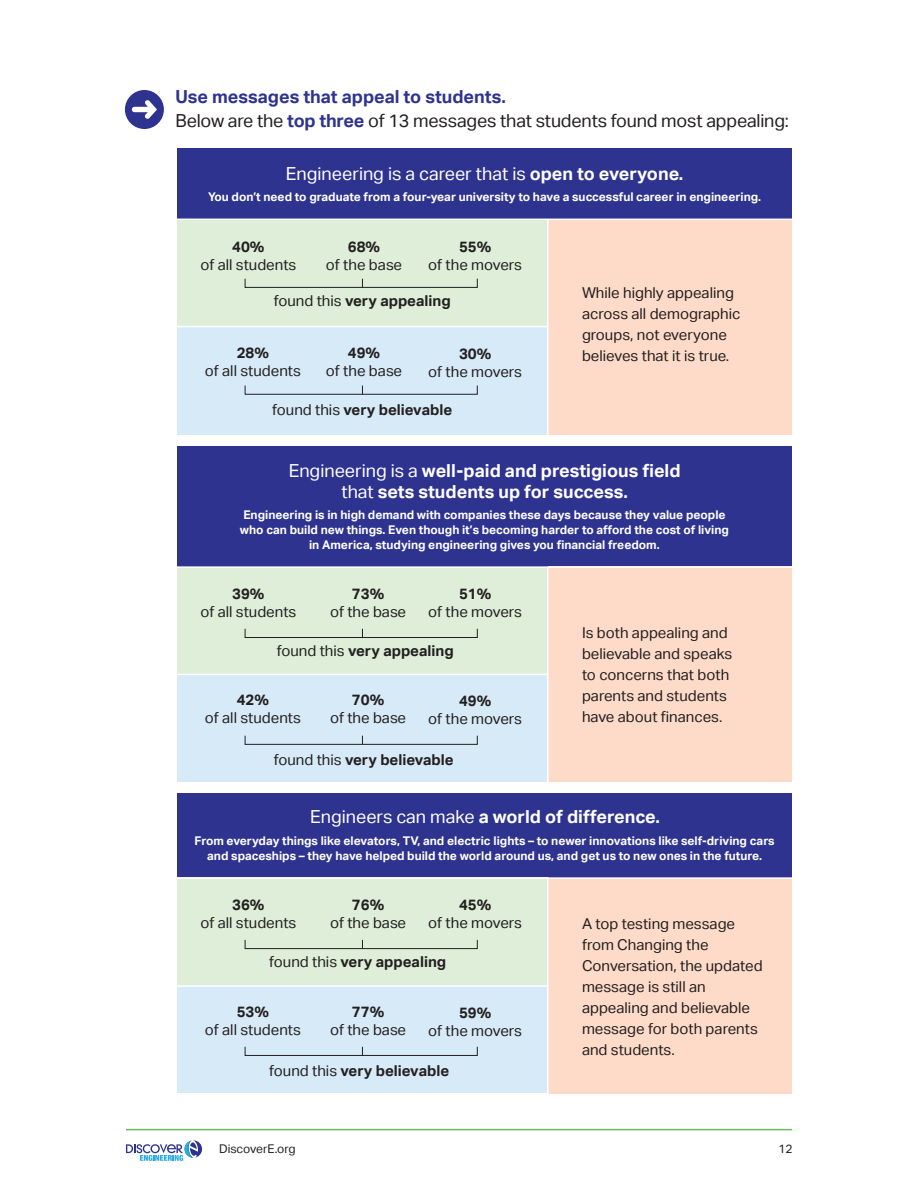
<style>
.page{position:relative;width:918px;height:1188px;background:#fff}
.page>*{position:absolute;margin:0;border:0;box-sizing:border-box;transform-origin:0 0}
.t1{font:700 18px/21px "Aktiv Grotesk";color:#fff;text-align:center}
.t2{font:18px/24px "Aktiv Grotesk";letter-spacing:-.01em;color:#231f20}
.t3{font:18px "Aktiv Grotesk";color:#fff}
.t4{font:15px/21px "Aktiv Grotesk";color:#231f20}
.t5{font:700 15px "Aktiv Grotesk";color:#231f20}
.t6{font:700 12px/15px "Aktiv Grotesk";color:#fff;text-align:center}
.t7{font:12px "Aktiv Grotesk";color:#231f20}
.s1{font-weight:700;color:#2f3390}
.s2{font-weight:700}
.s3{font-weight:400}
</style>
<div class="page">
<div style="left:177px;top:793px;width:615px;height:86px;background:#2f3390"></div>
<div style="left:177px;top:446px;width:615px;height:123px;background:#2f3390"></div>
<div style="left:177px;top:567px;width:370px;height:107px;background:#deeed9"></div>
<div style="left:177px;top:674px;width:370px;height:108px;background:#d7eaf7"></div>
<div style="left:549px;top:566px;width:243px;height:216px;background:#fddbc8"></div>
<div style="left:177px;top:877px;width:370px;height:108px;background:#deeed9"></div>
<div style="left:177px;top:985px;width:370px;height:108px;background:#d7eaf7"></div>
<div style="left:547px;top:878px;width:245px;height:215px;background:#fddbc8"></div>
<div style="left:245px;top:629px;width:232px;height:9px;border:1px solid #231f20"></div>
<div style="left:245px;top:735px;width:232px;height:10px;border:1px solid #231f20"></div>
<div style="left:245px;top:940px;width:232px;height:9px;border:1px solid #231f20"></div>
<div style="left:245px;top:1047px;width:232px;height:9px;border:1px solid #231f20"></div>
<div style="left:125px;top:90px;width:39px;height:39px;background:#2f3390;border-radius:50%"></div>
<svg style="left:132px;top:100px;width:25px;height:19px"></svg>
<hr style="left:171px;top:566px;width:655px;height:2px;background:#fff">
<hr style="left:171px;top:877px;width:644px;height:2px;background:#fff">
<hr style="left:547px;top:567px;width:2px;height:218px;background:#fff">
<hr style="left:547px;top:877px;width:2px;height:226px;background:#fff">
<hr style="left:162px;top:985px;width:385px;height:2px;background:#fff">
<hr style="left:162px;top:674px;width:385px;height:1px;background:#fff">
<svg style="left:126px;top:1140px;width:76px;height:21px"></svg>
<hr style="left:126px;top:1129px;width:666px;height:1px;background:#65bd5a">
<div style="left:177px;top:149px;width:615px;height:71px;background:#2f3390"></div>
<div style="left:177px;top:219px;width:370px;height:108px;background:#deeed9"></div>
<div style="left:177px;top:327px;width:370px;height:108px;background:#d7eaf7"></div>
<div style="left:547px;top:219px;width:245px;height:216px;background:#fddbc8"></div>
<div style="left:245px;top:279px;width:232px;height:9px;border:1px solid #231f20"></div>
<hr style="left:171px;top:219px;width:644px;height:1px;background:#fff">
<hr style="left:547px;top:219px;width:2px;height:219px;background:#fff">
<hr style="left:162px;top:326px;width:385px;height:1px;background:#fff">
<p class="t2" style="left:175px;top:85px;width:615px"><span class="s1">Use messages that appeal to students.<br></span>Below are the <span class="s1">top three</span> of 13 messages that students found most appealing:</p>
<p class="t3" style="left:286px;top:166px;width:399px">Engineering is a career that is <span class="s2">open to everyone.</span></p>
<p class="t6" style="left:208px;top:190px;width:554px">You don’t need to graduate from a four-year university to have a successful career in engineering.</p>
<p class="t5" style="left:232px;top:238px;width:34px">40%</p>
<p class="t4" style="left:200px;top:254px;width:98px">of all students</p>
<p class="t5" style="left:459px;top:238px;width:34px">55%</p>
<p class="t4" style="left:428px;top:254px;width:95px">of the movers</p>
<p class="t5" style="left:274px;top:292px;width:179px"><span class="s3">found this</span> very appealing</p>
<p class="t5" style="left:348px;top:240px;width:34px">68%</p>
<p class="t4" style="left:326px;top:254px;width:78px">of the base</p>
<p class="t5" style="left:237px;top:344px;width:34px">28%</p>
<p class="t4" style="left:205px;top:360px;width:98px">of all students</p>
<p class="t5" style="left:348px;top:344px;width:34px">49%</p>
<p class="t4" style="left:326px;top:360px;width:78px">of the base</p>
<p class="t5" style="left:459px;top:345px;width:34px">30%</p>
<p class="t4" style="left:428px;top:361px;width:95px">of the movers</p>
<p class="t5" style="left:272px;top:401px;width:182px"><span class="s3">found this</span> very believable</p>
<p class="t4" style="left:582px;top:284px;width:160px">While highly appealing across all demographic groups, not everyone believes that it is true.</p>
<p class="t1" style="left:289px;top:460px;width:393px"><span class="s3">Engineering is a</span> well-paid and prestigious field <span class="s3">that</span> sets students up for success.</p>
<p class="t6" style="left:240px;top:508px;width:491px">Engineering is in high demand with companies these days because they value people who can build new things. Even though it’s becoming harder to afford the cost of living in America, studying engineering gives you financial freedom.</p>
<p class="t5" style="left:232px;top:585px;width:34px">39%</p>
<p class="t4" style="left:200px;top:601px;width:98px">of all students</p>
<p class="t5" style="left:352px;top:585px;width:34px">73%</p>
<p class="t4" style="left:330px;top:601px;width:78px">of the base</p>
<p class="t5" style="left:459px;top:585px;width:34px">51%</p>
<p class="t4" style="left:428px;top:601px;width:95px">of the movers</p>
<p class="t5" style="left:277px;top:642px;width:179px"><span class="s3">found this</span> very appealing</p>
<p class="t5" style="left:237px;top:691px;width:34px">42%</p>
<p class="t4" style="left:205px;top:708px;width:98px">of all students</p>
<p class="t5" style="left:352px;top:691px;width:34px">70%</p>
<p class="t4" style="left:330px;top:708px;width:78px">of the base</p>
<p class="t5" style="left:459px;top:692px;width:34px">49%</p>
<p class="t4" style="left:428px;top:708px;width:95px">of the movers</p>
<p class="t5" style="left:274px;top:751px;width:182px"><span class="s3">found this</span> very believable</p>
<p class="t4" style="left:582px;top:623px;width:152px">Is both appealing and believable and speaks to concerns that both parents and students have about finances.</p>
<p class="t1" style="left:310px;top:807px;width:351px"><span class="s3">Engineers can make</span> a world of difference.</p>
<p class="t6" style="left:195px;top:834px;width:582px">From everyday things like elevators, TV, and electric lights – to newer innovations like self-driving cars and spaceships – they have helped build the world around us, and get us to new ones in the future.</p>
<p class="t5" style="left:232px;top:896px;width:34px">36%</p>
<p class="t4" style="left:200px;top:913px;width:98px">of all students</p>
<p class="t5" style="left:352px;top:896px;width:34px">76%</p>
<p class="t4" style="left:330px;top:913px;width:78px">of the base</p>
<p class="t5" style="left:459px;top:896px;width:34px">45%</p>
<p class="t4" style="left:428px;top:913px;width:95px">of the movers</p>
<p class="t5" style="left:269px;top:953px;width:179px"><span class="s3">found this</span> very appealing</p>
<p class="t5" style="left:237px;top:1003px;width:34px">53%</p>
<p class="t4" style="left:205px;top:1019px;width:98px">of all students</p>
<p class="t5" style="left:352px;top:1003px;width:34px">77%</p>
<p class="t4" style="left:330px;top:1019px;width:78px">of the base</p>
<p class="t5" style="left:459px;top:1004px;width:34px">59%</p>
<p class="t4" style="left:428px;top:1020px;width:95px">of the movers</p>
<p class="t5" style="left:269px;top:1062px;width:182px"><span class="s3">found this</span> very believable</p>
<p class="t4" style="left:582px;top:913px;width:182px">A top testing message from Changing the<br>Conversation, the updated message is still an appealing and believable message for both parents and students.</p>
<p class="t7" style="left:219px;top:1142px;width:78px">DiscoverE.org</p>
<p class="t7" style="left:779px;top:1142px;width:16px">12</p>
</div>
